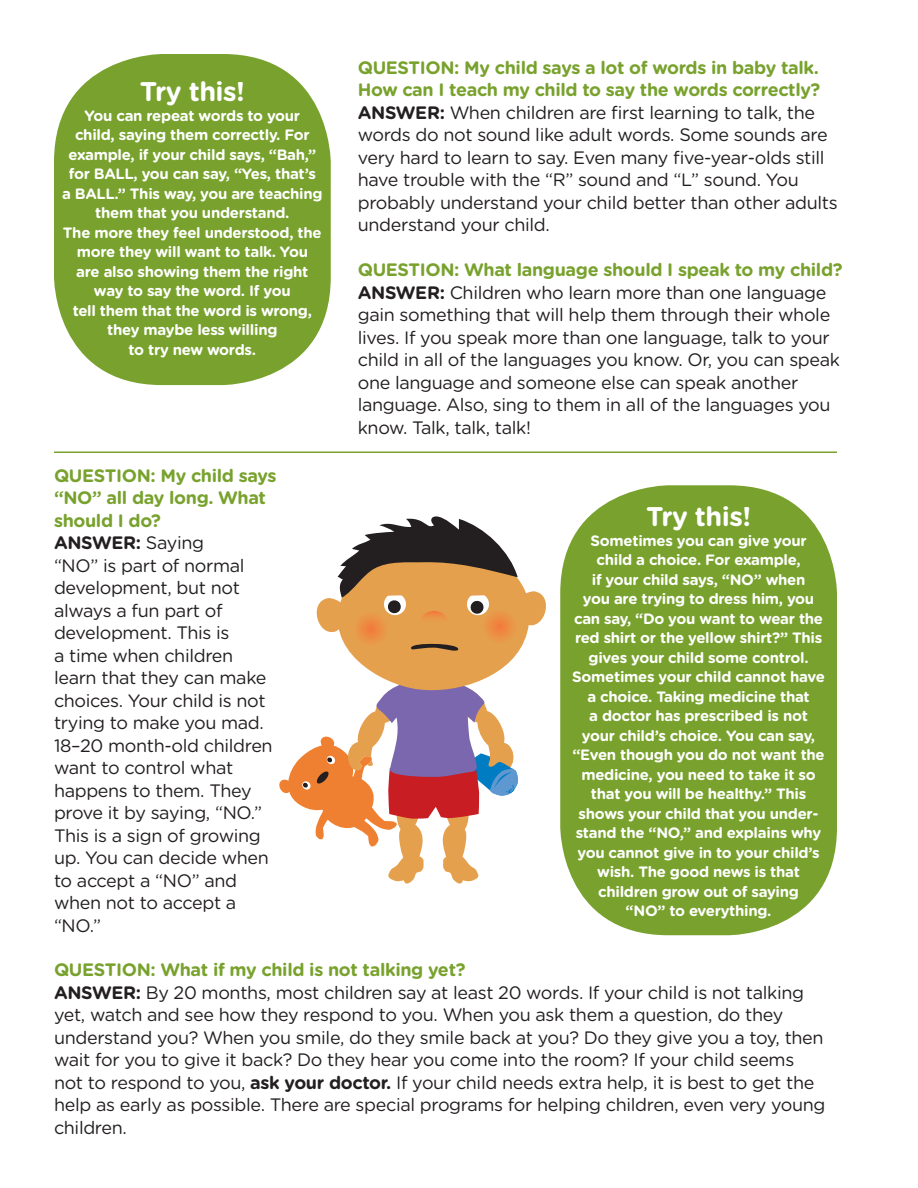
<style>
.page{position:relative;width:918px;height:1188px;background:#fff}
.page>*{position:absolute;margin:0;border:0;box-sizing:border-box;transform-origin:0 0}
.t1{font:700 27px "Gotham Rounded";letter-spacing:-.02em;color:#fff}
.t2{font:18px/22.5px "Gotham Rounded";letter-spacing:-.02em;color:#231f20}
.t3{font:700 18px/22.5px "Gotham Rounded";letter-spacing:-.02em;color:#78a22d}
.t4{font:700 15px/19.5px "Gotham Rounded";letter-spacing:-.02em;color:#fff;text-align:center}
.s1{font-weight:700}
</style>
<div class="page">
<div style="left:54px;top:54px;width:277px;height:331px;background:#78a22d;border-radius:108px"></div>
<div style="left:560px;top:485px;width:277px;height:450px;background:#78a22d;border-radius:108px"></div>
<hr style="left:54px;top:452px;width:783px;height:1px;background:#78a22d">
<svg style="left:279px;top:516px;width:267px;height:368px"></svg>
<p class="t1" style="left:140px;top:72px;width:107px">Try this!</p>
<p class="t4" style="left:84px;top:105px;width:217px">You can repeat words to your</p>
<p class="t4" style="left:68px;top:124px;width:249px">child, saying them correctly. For example, if your child says, “Bah,”</p>
<p class="t4" style="left:69px;top:163px;width:249px">for BALL, you can say, “Yes, that’s</p>
<p class="t4" style="left:62px;top:183px;width:262px">a BALL.” This way, you are teaching them that you understand.</p>
<p class="t4" style="left:63px;top:222px;width:260px">The more they feel understood, the more they will want to talk. You</p>
<p class="t4" style="left:76px;top:261px;width:234px">are also showing them the right</p>
<p class="t4" style="left:94px;top:280px;width:198px">way to say the word. If you</p>
<p class="t4" style="left:73px;top:300px;width:241px">tell them that the word is wrong,</p>
<p class="t4" style="left:107px;top:319px;width:172px">they maybe less willing</p>
<p class="t4" style="left:129px;top:339px;width:129px">to try new words.</p>
<p class="t3" style="left:54px;top:463px;width:224px">QUESTION: My child says “NO” all day long. What should I do?</p>
<p class="t2" style="left:54px;top:531px;width:220px"><span class="s1">ANSWER:</span> Saying<br>“NO” is part of normal development, but not always a fun part of development. This is<br>a time when children learn that they can make choices. Your child is not trying to make you mad.<br>18–20 month-old children want to control what happens to them. They prove it by saying, “NO.”<br>This is a sign of growing up. You can decide when to accept a “NO” and when not to accept a “NO.”</p>
<p class="t3" style="left:358px;top:55px;width:464px">QUESTION: My child says a lot of words in baby talk.<br>How can I teach my child to say the words correctly?</p>
<p class="t2" style="left:358px;top:100px;width:481px"><span class="s1">ANSWER:</span> When children are first learning to talk, the words do not sound like adult words. Some sounds are very hard to learn to say. Even many five-year-olds still have trouble with the “R” sound and “L” sound. You probably understand your child better than other adults understand your child.</p>
<p class="t3" style="left:358px;top:258px;width:486px">QUESTION: What language should I speak to my child?</p>
<p class="t2" style="left:358px;top:280px;width:484px"><span class="s1">ANSWER:</span> Children who learn more than one language gain something that will help them through their whole lives. If you speak more than one language, talk to your child in all of the languages you know. Or, you can speak one language and someone else can speak another language. Also, sing to them in all of the languages you know. Talk, talk, talk!</p>
<p class="t1" style="left:646px;top:497px;width:107px">Try this!</p>
<p class="t4" style="left:591px;top:530px;width:218px">Sometimes you can give your</p>
<p class="t4" style="left:596px;top:550px;width:206px">child a choice. For example,</p>
<p class="t4" style="left:592px;top:569px;width:215px">if your child says, “NO” when</p>
<p class="t4" style="left:583px;top:589px;width:233px">you are trying to dress him, you</p>
<p class="t4" style="left:572px;top:608px;width:254px">can say, “Do you want to wear the red shirt or the yellow shirt?” This gives your child some control.<br>Sometimes your child cannot have</p>
<p class="t4" style="left:572px;top:686px;width:254px">a choice. Taking medicine that<br>a doctor has prescribed is not your child’s choice. You can say, “Even though you do not want the medicine, you need to take it so</p>
<p class="t4" style="left:591px;top:784px;width:217px">that you will be healthy.” This</p>
<p class="t4" style="left:576px;top:803px;width:247px;text-align:left">shows your child that you under&shy;stand the “NO,” and explains why</p>
<p class="t4" style="left:577px;top:842px;width:244px">you cannot give in to your child’s wish. The good news is that</p>
<p class="t4" style="left:598px;top:881px;width:202px">children grow out of saying</p>
<p class="t4" style="left:626px;top:901px;width:147px">“NO” to everything.</p>
<p class="t3" style="left:54px;top:958px;width:413px">QUESTION: What if my child is not talking yet?</p>
<p class="t2" style="left:54px;top:980px;width:773px"><span class="s1">ANSWER:</span> By 20 months, most children say at least 20 words. If your child is not talking yet, watch and see how they respond to you. When you ask them a question, do they understand you? When you smile, do they smile back at you? Do they give you a toy, then wait for you to give it back? Do they hear you come into the room? If your child seems not to respond to you, <span class="s1">ask your doctor.</span> If your child needs extra help, it is best to get the help as early as possible. There are special programs for helping children, even very young children.</p>
</div>
